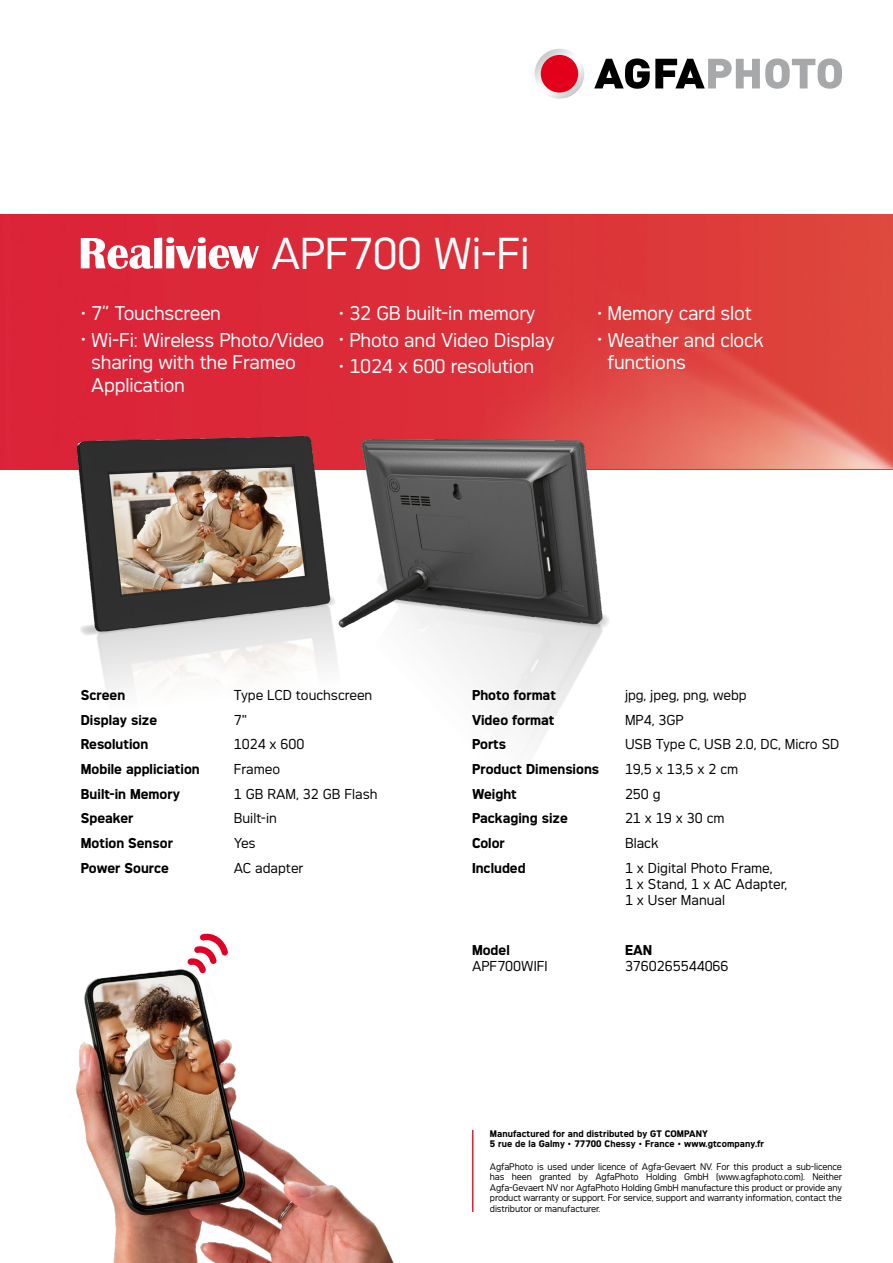
<style>
.page{position:relative;width:893px;height:1263px;background:#fff}
.page>*{position:absolute;margin:0;border:0;box-sizing:border-box;transform-origin:0 0}
.t1{font:42px "Agfa Photo Thalis";letter-spacing:-.01em;color:#fff}
.t2{font:18.75px/22.5px "Agfa Photo Thalis";letter-spacing:-.01em;color:#fff}
.t3{font:13.5px/16.2px "Agfa Photo Thalis";color:#000}
.t4{font:700 13.5px "Agfa Photo Thalis";color:#000}
.t5{font:9px/10.5px "Agfa Photo Thalis";letter-spacing:-.01em;color:#000;text-align:justify}
.t6{font:700 9px/10.8px "Agfa Photo Thalis";letter-spacing:.01em;color:#000}
.s1{font-weight:400}
</style>
<div class="page">
<div style="left:0;top:215px;width:893px;height:254px;background:#db2738"></div>
<img style="left:420px;top:222px;width:473px;height:247px">
<svg style="left:594px;top:58px;width:248px;height:31px"></svg>
<img style="left:535px;top:49px;width:49px;height:50px;border-radius:25px">
<div style="left:541px;top:55px;width:37px;height:38px;background:#e2001a;border-radius:50%"></div>
<svg style="left:81px;top:237px;width:178px;height:32px"></svg>
<hr style="left:472px;top:1130px;width:1px;height:82px;background:#db263c">
<img style="left:75px;top:969px;width:319px;height:294px">
<svg style="left:183px;top:933px;width:49px;height:45px"></svg>
<img style="left:73px;top:398px;width:261px;height:261px">
<img style="left:314px;top:536px;width:295px;height:210px">
<img style="left:335px;top:392px;width:271px;height:271px">
<h1 class="t1" style="left:271px;top:229px;width:260px">APF700 Wi-Fi</h1>
<h2 class="t2" style="left:81px;top:302px;width:142px"><sup>•</sup> 7” Touchscreen</h2>
<h2 class="t2" style="left:91px;top:328px;width:235px;text-indent:-10px"><sup>•</sup> Wi-Fi: Wireless Photo/Video sharing with the Frameo<br>Application</h2>
<h2 class="t2" style="left:339px;top:302px;width:198px"><sup>•</sup> 32 GB built-in memory</h2>
<h2 class="t2" style="left:339px;top:328px;width:217px"><sup>•</sup> Photo and Video Display</h2>
<h2 class="t2" style="left:339px;top:355px;width:197px"><sup>•</sup> 1024 x 600 resolution</h2>
<h2 class="t2" style="left:597px;top:302px;width:156px"><sup>•</sup> Memory card slot</h2>
<h2 class="t2" style="left:607px;top:328px;width:158px;text-indent:-10px"><sup>•</sup> Weather and clock functions</h2>
<h3 class="t4" style="left:81px;top:687px;width:46px">Screen</h3>
<h3 class="t3" style="left:234px;top:686px;width:140px">Type LCD touchscreen</h3>
<h3 class="t4" style="left:81px;top:711px;width:78px">Display size</h3>
<h3 class="t3" style="left:234px;top:711px;width:15px">7"</h3>
<h3 class="t4" style="left:81px;top:736px;width:69px">Resolution</h3>
<h3 class="t3" style="left:234px;top:736px;width:72px">1024 x 600</h3>
<h3 class="t4" style="left:81px;top:761px;width:120px">Mobile appliciation</h3>
<h3 class="t3" style="left:234px;top:761px;width:48px">Frameo</h3>
<h3 class="t4" style="left:81px;top:785px;width:101px">Built-in Memory</h3>
<h3 class="t3" style="left:234px;top:785px;width:145px">1 GB RAM, 32 GB Flash</h3>
<h3 class="t4" style="left:81px;top:810px;width:54px">Speaker</h3>
<h3 class="t3" style="left:234px;top:810px;width:45px">Built-in</h3>
<h3 class="t4" style="left:81px;top:835px;width:94px">Motion Sensor</h3>
<h3 class="t3" style="left:234px;top:835px;width:23px">Yes</h3>
<h3 class="t4" style="left:81px;top:860px;width:90px">Power Source</h3>
<h3 class="t3" style="left:234px;top:859px;width:71px">AC adapter</h3>
<h3 class="t4" style="left:472px;top:687px;width:85px">Photo format</h3>
<h3 class="t3" style="left:625px;top:686px;width:123px">jpg, jpeg, png, webp</h3>
<h3 class="t4" style="left:472px;top:711px;width:84px">Video format</h3>
<h3 class="t3" style="left:625px;top:711px;width:60px">MP4, 3GP</h3>
<h3 class="t4" style="left:472px;top:736px;width:36px">Ports</h3>
<h3 class="t3" style="left:625px;top:736px;width:216px">USB Type C, USB 2.0, DC, Micro SD</h3>
<h3 class="t4" style="left:472px;top:761px;width:129px">Product Dimensions</h3>
<h3 class="t3" style="left:625px;top:761px;width:115px">19,5 x 13,5 x 2 cm</h3>
<h3 class="t4" style="left:472px;top:785px;width:46px">Weight</h3>
<h3 class="t3" style="left:625px;top:785px;width:37px">250 g</h3>
<h3 class="t4" style="left:472px;top:810px;width:97px">Packaging size</h3>
<h3 class="t3" style="left:625px;top:810px;width:101px">21 x 19 x 30 cm</h3>
<h3 class="t4" style="left:472px;top:835px;width:34px">Color</h3>
<h3 class="t3" style="left:625px;top:835px;width:35px">Black</h3>
<h3 class="t4" style="left:472px;top:860px;width:55px">Included</h3>
<h3 class="t3" style="left:625px;top:859px;width:164px">1 x Digital Photo Frame,<br>1 x Stand, 1 x AC Adapter,<br>1 x User Manual</h3>
<h3 class="t4" style="left:472px;top:941px;width:39px">Model</h3>
<h3 class="t4" style="left:625px;top:941px;width:29px">EAN</h3>
<h3 class="t3" style="left:472px;top:957px;width:77px">APF700WIFI</h3>
<h3 class="t3" style="left:625px;top:957px;width:105px">3760265544066</h3>
<p class="t6" style="left:490px;top:1128px;width:276px">Manufactured for and distributed by GT COMPANY<br>5 rue de la Galmy <span class="s1">•</span> 77700 Chessy <span class="s1">•</span> France <span class="s1">•</span> www.gtcompany.fr</p>
<p class="t5" style="left:490px;top:1161px;width:354px">AgfaPhoto is used under licence of Agfa-Gevaert NV. For this product a sub-licence has heen granted by AgfaPhoto Holding GmbH (www.agfaphoto.com). Neither Agfa-Gevaert NV nor AgfaPhoto Holding GmbH manufacture this product or provide any product warranty or support. For service, support and warranty information, contact the distributor or manufacturer.</p>
</div>
